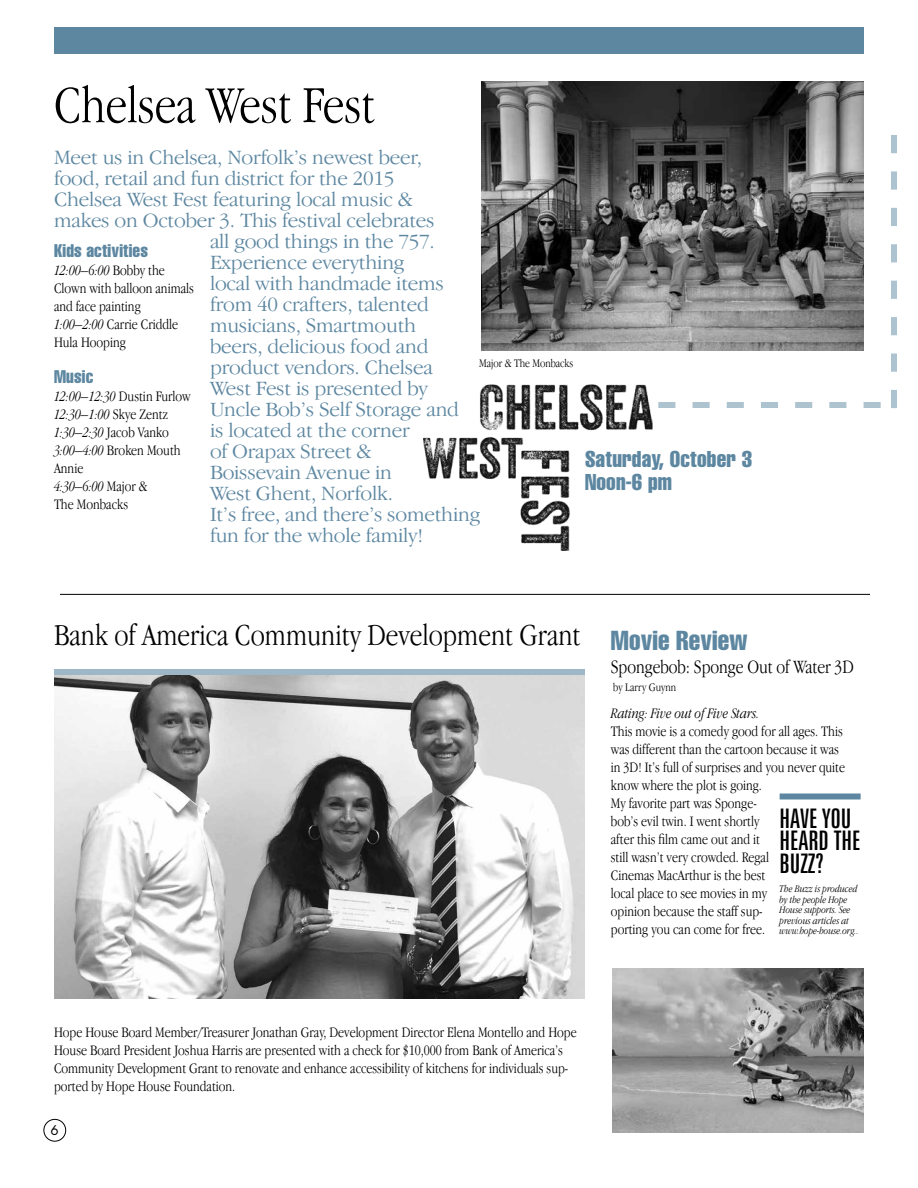
<style>
.page{position:relative;width:918px;height:1188px;background:#fff}
.page>*{position:absolute;margin:0;border:0;box-sizing:border-box;transform-origin:0 0}
.t1{font:300 condensed 54px "Garamond IT Cby BT";letter-spacing:-.005em;color:#000}
.t2{font:300 condensed 31.5px "Garamond IT Cby BT";color:#000}
.t3{font:extra-condensed 27px/22.5px "Zurich BT";letter-spacing:-.005em;color:#000}
.t4{font:extra-condensed 27px "Helvetica";letter-spacing:.005em;color:#5d87a1}
.t5{font:extra-condensed 22.5px/23.5px "Helvetica";letter-spacing:.01em;color:#5d87a1}
.t6{font:300 21px "Garamond IT Cby BT";letter-spacing:-.01em;color:#5d87a1}
.t7{font:300 condensed 19.5px "Garamond IT Cby BT";letter-spacing:-.005em;color:#000}
.t8{font:extra-condensed 18px "Helvetica";letter-spacing:.01em;color:#5d87a1}
.t9{font:300 condensed 15px/18px "Garamond IT Cby BT";color:#000}
.t10{font:italic 300 condensed 15px "Garamond IT Cby BT";color:#000}
.t11{font:13.5px "Futura ICG";color:#000}
.t12{font:300 condensed 12px "Garamond IT Cby BT";color:#000}
.t13{font:italic 300 condensed 10.5px/10.5px "Garamond IT Cby BT";color:#000}
.s1{font-style:italic}
</style>
<div class="page">
<div style="left:54px;top:27px;width:810px;height:27px;background:#5d87a1"></div>
<div style="left:43px;top:1119px;width:23px;height:23px;border:1px solid #000;border-radius:50%"></div>
<hr style="left:60px;top:594px;width:810px;height:1px;background:#000">
<img style="left:482px;top:81px;width:382px;height:270px">
<img style="left:423px;top:385px;width:229px;height:166px">
<div style="left:54px;top:669px;width:531px;height:6px;background:#9eb7c7"></div>
<div style="left:780px;top:793px;width:81px;height:6px;background:#5d87a1"></div>
<img style="left:54px;top:675px;width:531px;height:324px">
<img style="left:612px;top:969px;width:252px;height:163px">
<svg style="left:658px;top:402px;width:223px;height:6px"></svg>
<svg style="left:891px;top:135px;width:6px;height:273px"></svg>
<h1 class="t1" style="left:54px;top:75px;width:323px">Chelsea West Fest</h1>
<h3 class="t6" style="left:54px;top:145px;width:370px">Meet us in Chelsea, Norfolk’s newest beer,</h3>
<h3 class="t6" style="left:54px;top:166px;width:342px">food, retail and fun district for the 2015</h3>
<h3 class="t6" style="left:54px;top:187px;width:361px">Chelsea West Fest featuring local music &amp;</h3>
<h3 class="t6" style="left:54px;top:208px;width:382px">makes on October 3. This festival celebrates</h3>
<h3 class="t6" style="left:210px;top:229px;width:226px">all good things in the 757.</h3>
<h3 class="t6" style="left:210px;top:250px;width:196px">Experience everything</h3>
<h3 class="t6" style="left:210px;top:271px;width:235px">local with handmade items</h3>
<h3 class="t6" style="left:210px;top:292px;width:220px">from 40 crafters, talented</h3>
<h3 class="t6" style="left:210px;top:313px;width:208px">musicians, Smartmouth</h3>
<h3 class="t6" style="left:210px;top:334px;width:220px">beers, delicious food and</h3>
<h3 class="t6" style="left:210px;top:355px;width:224px">product vendors. Chelsea</h3>
<h3 class="t6" style="left:210px;top:376px;width:220px">West Fest is presented by</h3>
<h3 class="t6" style="left:210px;top:397px;width:251px">Uncle Bob’s Self Storage and</h3>
<h3 class="t6" style="left:210px;top:418px;width:201px">is located at the corner</h3>
<h3 class="t6" style="left:210px;top:439px;width:163px">of Orapax Street &amp;</h3>
<h3 class="t6" style="left:210px;top:460px;width:183px">Boissevain Avenue in</h3>
<h3 class="t6" style="left:210px;top:481px;width:184px">West Ghent, Norfolk.</h3>
<h3 class="t6" style="left:210px;top:502px;width:272px">It’s free, and there’s something</h3>
<h3 class="t6" style="left:210px;top:523px;width:215px">fun for the whole family!</h3>
<p class="t8" style="left:54px;top:240px;width:96px">Kids activities</p>
<p class="t9" style="left:54px;top:262px;width:141px"><span class="s1">12:00–6:00</span> Bobby the<br>Clown with balloon animals and face painting<br><span class="s1">1:00–2:00</span> Carrie Criddle<br>Hula Hooping</p>
<p class="t8" style="left:54px;top:366px;width:41px">Music</p>
<p class="t9" style="left:54px;top:388px;width:138px"><span class="s1">12:00–12:30</span> Dustin Furlow<br><span class="s1">12:30–1:00</span> Skye Zentz<br><span class="s1">1:30–2:30</span> Jacob Vanko<br><span class="s1">3:00–4:00</span> Broken Mouth<br>Annie<br><span class="s1">4:30–6:00</span> Major &amp;<br>The Monbacks</p>
<p class="t12" style="left:479px;top:356px;width:96px">Major &amp; The Monbacks</p>
<h3 class="t5" style="left:585px;top:446px;width:169px">Saturday, October 3<br>Noon-6 pm</h3>
<h2 class="t2" style="left:54px;top:617px;width:528px">Bank of America Community Development Grant</h2>
<h3 class="t4" style="left:611px;top:623px;width:138px">Movie Review</h3>
<h3 class="t7" style="left:611px;top:656px;width:244px">Spongebob: Sponge Out of Water 3D</h3>
<p class="t12" style="left:613px;top:680px;width:64px">by Larry Guynn</p>
<p class="t10" style="left:611px;top:705px;width:150px">Rating: Five out of Five Stars.</p>
<p class="t9" style="left:611px;top:722px;width:236px">This movie is a comedy good for all ages. This was different than the cartoon because it was in 3D! It’s full of surprises and you never quite know where the plot is going.<br>My favorite part was Sponge-<br>bob’s evil twin. I went shortly<br>after this film came out and it<br>still wasn’t very crowded. Regal<br>Cinemas MacArthur is the best<br>local place to see movies in my<br>opinion because the staff sup-<br>porting you can come for free.</p>
<h3 class="t3" style="left:780px;top:807px;width:82px">HAVE YOU<br>HEARD THE<br>BUZZ?</h3>
<p class="t13" style="left:780px;top:884px;width:81px">The Buzz is produced by the people Hope<br>House supports. See previous articles at www.hope-house.org..</p>
<p class="t9" style="left:54px;top:1024px;width:524px">Hope House Board Member/Treasurer Jonathan Gray, Development Director Elena Montello and Hope House Board President Joshua Harris are presented with a check for $10,000 from Bank of America’s Community Development Grant to renovate and enhance accessibility of kitchens for individuals sup&shy;ported by Hope House Foundation.</p>
<p class="t11" style="left:50px;top:1121px;width:10px">6</p>
</div>
